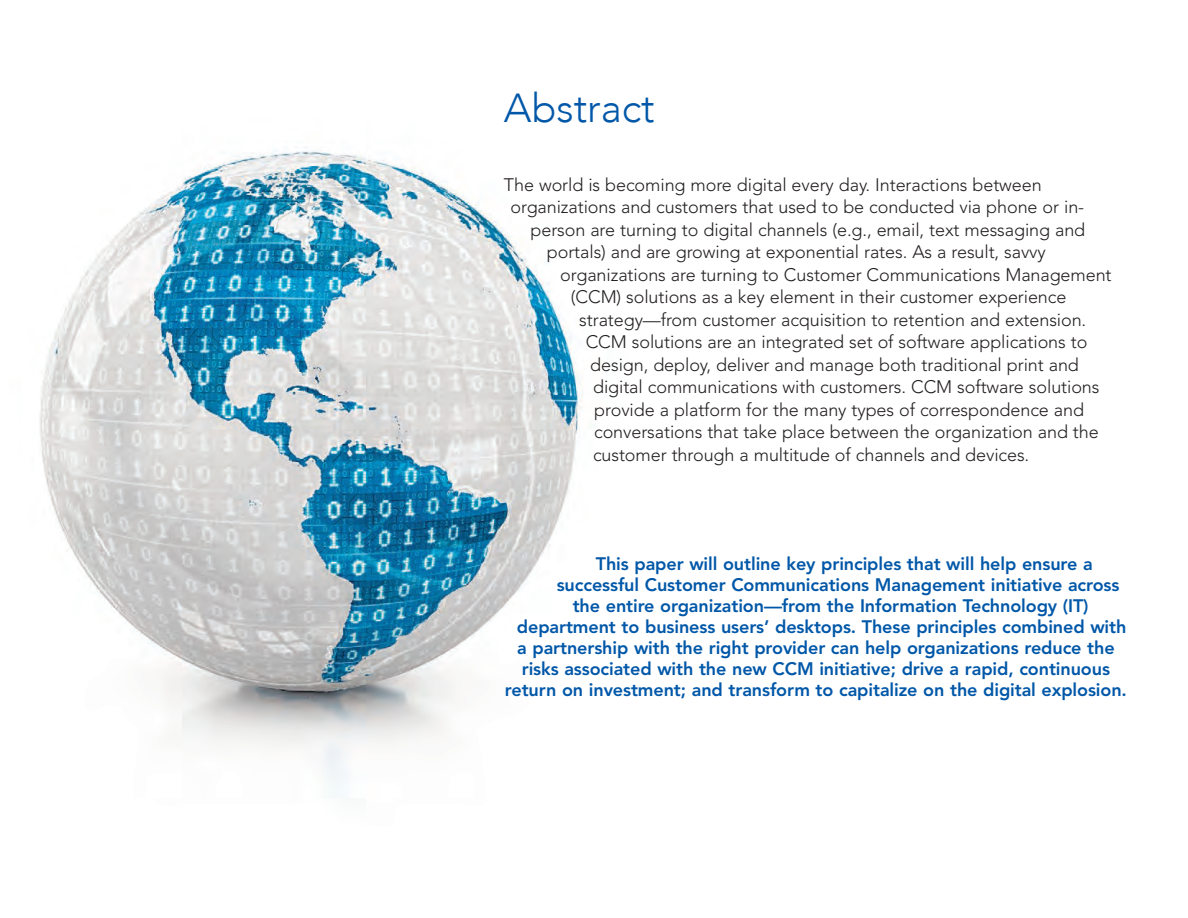
<style>
.page{position:relative;width:1188px;height:918px;background:#fff}
.page>*{position:absolute;margin:0;border:0;box-sizing:border-box;transform-origin:0 0}
.t1{font:300 40.5px "Avenir";color:#0157a8}
.t2{font:300 18px "Avenir LT";letter-spacing:-.005em;color:#231f20}
.t3{font:800 18px "Avenir LT";letter-spacing:-.005em;color:#0157a8}
</style>
<div class="page">
<img style="left:39px;top:147px;width:544px;height:651px">
<h1 class="t1" style="left:504px;top:81px;width:152px">Abstract</h1>
<p class="t2" style="left:504px;top:177px;width:539px">The world is becoming more digital every day. Interactions between</p>
<p class="t2" style="left:511px;top:200px;width:575px">organizations and customers that used to be conducted via phone or in-</p>
<p class="t2" style="left:531px;top:222px;width:556px">person are turning to digital channels (e.g., email, text messaging and</p>
<p class="t2" style="left:547px;top:245px;width:500px">portals) and are growing at exponential rates. As a result, savvy</p>
<p class="t2" style="left:560px;top:267px;width:553px">organizations are turning to Customer Communications Management</p>
<p class="t2" style="left:571px;top:290px;width:497px">(CCM) solutions as a key element in their customer experience</p>
<p class="t2" style="left:579px;top:312px;width:508px">strategy—from customer acquisition to retention and extension.</p>
<p class="t2" style="left:586px;top:335px;width:503px">CCM solutions are an integrated set of software applications to</p>
<p class="t2" style="left:590px;top:357px;width:490px">design, deploy, deliver and manage both traditional print and</p>
<p class="t2" style="left:593px;top:380px;width:508px">digital communications with customers. CCM software solutions</p>
<p class="t2" style="left:594px;top:402px;width:491px">provide a platform for the many types of correspondence and</p>
<p class="t2" style="left:594px;top:425px;width:506px">conversations that take place between the organization and the</p>
<p class="t2" style="left:593px;top:447px;width:438px">customer through a multitude of channels and devices.</p>
<p class="t3" style="left:596px;top:556px;width:498px">This paper will outline key principles that will help ensure a</p>
<p class="t3" style="left:557px;top:577px;width:564px">successful Customer Communications Management initiative across</p>
<p class="t3" style="left:573px;top:598px;width:517px">the entire organization—from the Information Technology (IT)</p>
<p class="t3" style="left:517px;top:619px;width:611px">department to business users’ desktops. These principles combined with</p>
<p class="t3" style="left:517px;top:640px;width:599px">a partnership with the right provider can help organizations reduce the</p>
<p class="t3" style="left:522px;top:661px;width:590px">risks associated with the new CCM initiative; drive a rapid, continuous</p>
<p class="t3" style="left:505px;top:682px;width:624px">return on investment; and transform to capitalize on the digital explosion.</p>
</div>
